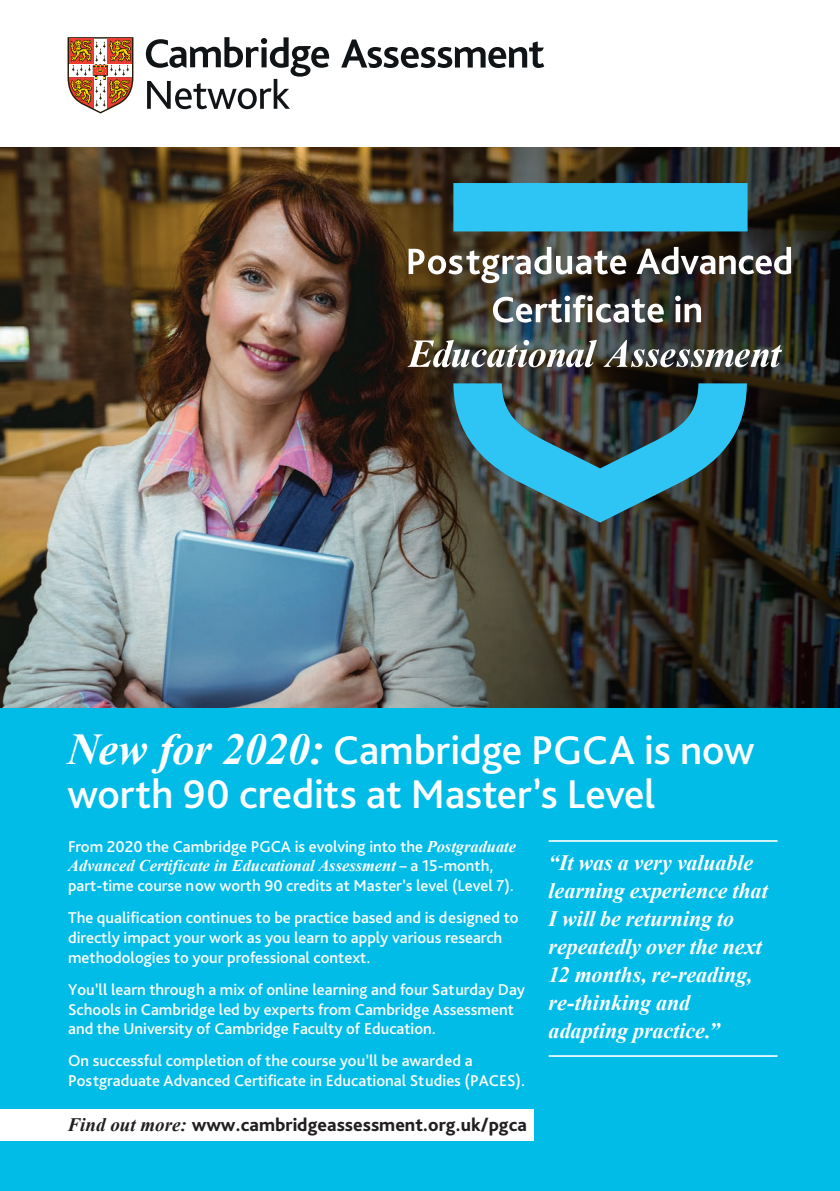
<style>
.page{position:relative;width:840px;height:1191px;background:#fff}
.page>*{position:absolute;margin:0;border:0;box-sizing:border-box;transform-origin:0 0}
.t1{font:500 42px/44px "Bliss Pro";letter-spacing:-.005em;color:#fff}
.t2{font:italic 700 22px/28px "Times New Roman";letter-spacing:-.005em;color:#fff}
.t3{font:800 19px "Bliss Pro";color:#231f20}
.t4{font:500 16.4px/19.6px "Bliss Pro";color:#fff}
.s1{font-family:"Times New Roman";font-weight:700;font-style:italic;font-size:44px}
.s2{font-family:"Times New Roman";font-weight:700;font-style:italic}
</style>
<div class="page">
<img style="left:0;top:147px;width:315px;height:562px">
<img style="left:315px;top:147px;width:524px;height:562px">
<img style="left:453px;top:183px;width:294px;height:339px">
<img style="left:408px;top:247px;width:218px;height:36px">
<svg style="left:636px;top:247px;width:154px;height:27px"></svg>
<img style="left:492px;top:295px;width:171px;height:28px">
<svg style="left:674px;top:296px;width:26px;height:26px"></svg>
<img style="left:407px;top:340px;width:189px;height:27px">
<svg style="left:603px;top:340px;width:178px;height:27px"></svg>
<svg style="left:341px;top:40px;width:203px;height:28px"></svg>
<svg style="left:146px;top:37px;width:183px;height:72px"></svg>
<svg style="left:67px;top:37px;width:66px;height:77px"></svg>
<div style="left:0;top:709px;width:839px;height:482px;background:#02bce8"></div>
<div style="left:0;top:1109px;width:533px;height:31px;background:#fff"></div>
<hr style="left:548px;top:840px;width:229px;height:1px;background:#fff">
<hr style="left:548px;top:1055px;width:229px;height:1px;background:#fff">
<p class="t1" style="left:67px;top:727px;width:688px"><span class="s1">New for 2020:</span> Cambridge PGCA is now worth 90 credits at Master’s Level</p>
<p class="t4" style="left:68px;top:836px;width:449px">From 2020 the Cambridge PGCA is evolving into the <span class="s2">Postgraduate<br>Advanced Certificate in Educational Assessment</span> – a 15-month, part-time course now worth 90 credits at Master’s level (Level 7).</p>
<p class="t4" style="left:68px;top:907px;width:451px">The qualification continues to be practice based and is designed to directly impact your work as you learn to apply various research methodologies to your professional context.</p>
<p class="t4" style="left:68px;top:979px;width:458px">You’ll learn through a mix of online learning and four Saturday Day<br>Schools in Cambridge led by experts from Cambridge Assessment and the University of Cambridge Faculty of Education.</p>
<p class="t4" style="left:68px;top:1050px;width:458px">On successful completion of the course you’ll be awarded a<br>Postgraduate Advanced Certificate in Educational Studies (PACES).</p>
<p class="t3" style="left:67px;top:1112px;width:460px"><span class="s2">Find out more:</span> www.cambridgeassessment.org.uk/pgca</p>
<p class="t2" style="left:548px;top:848px;width:221px">“It was a very valuable learning experience that<br>I will be returning to repeatedly over the next<br>12 months, re-reading, re-thinking and adapting practice.”</p>
</div>
